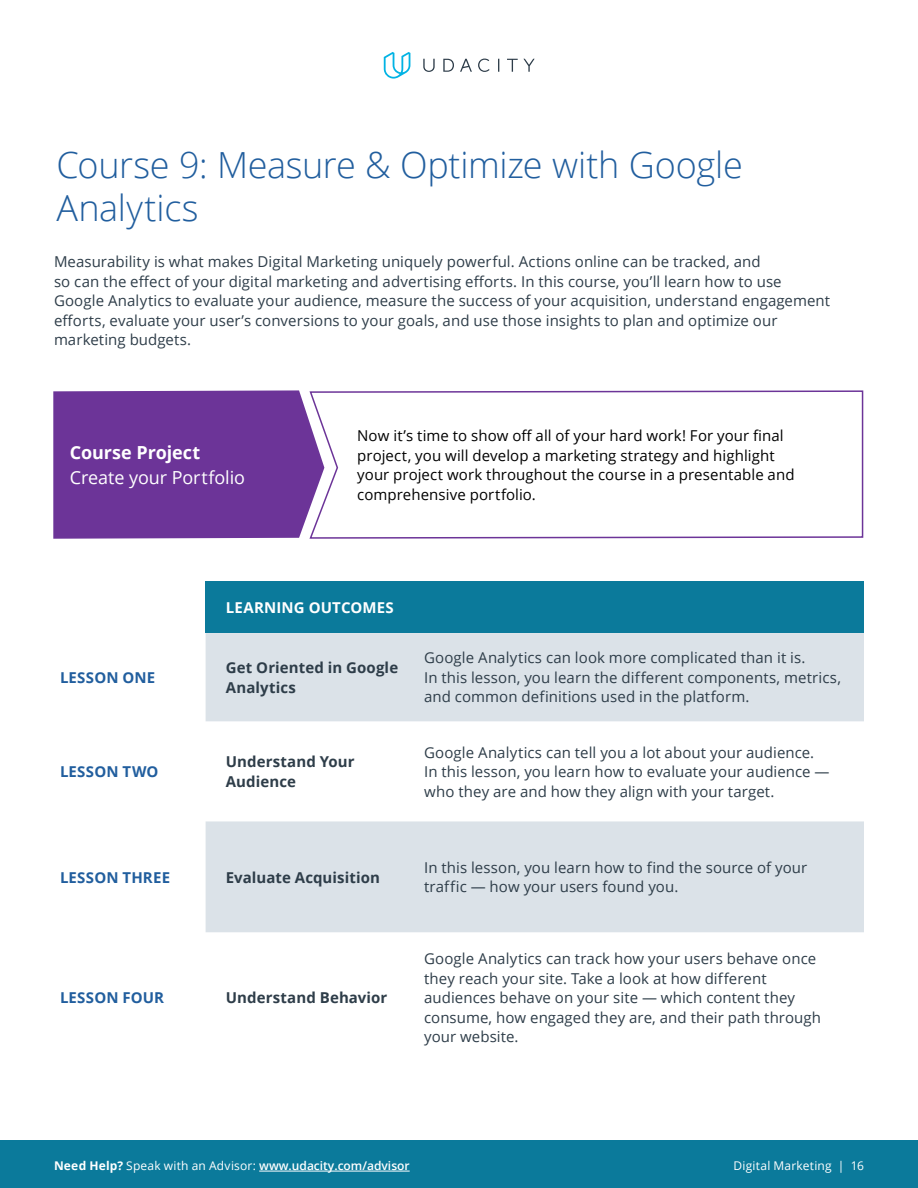
<style>
.page{position:relative;width:918px;height:1188px;background:#fff}
.page>*{position:absolute;margin:0;border:0;box-sizing:border-box;transform-origin:0 0}
.t1{font:300 36px/43.2px "Open Sans";letter-spacing:-.01em;color:#215e9e}
.t2{font:18px "Open Sans";letter-spacing:-.005em;color:#fff}
.t3{font:700 18px "Open Sans";letter-spacing:-.005em;color:#fff}
.t4{font:15px/19.5px "Open Sans";letter-spacing:.005em;color:#2e3d49}
.t5{font:15px/19.5px "Open Sans";letter-spacing:.005em;color:#000}
.t6{font:700 15px/19.5px "Open Sans";letter-spacing:.005em;color:#2e3d49}
.t7{font:700 15px "Open Sans";letter-spacing:.015em;color:#215e9e}
.t8{font:700 15px "Open Sans";letter-spacing:.005em;color:#fff}
.t9{font:600 12px "Open Sans";color:#fff}
.t10{font:12px "Open Sans";letter-spacing:.015em;color:#fff}
.s1{font-weight:700}
.s2{font-weight:400}
</style>
<div class="page">
<div style="left:0;top:1140px;width:918px;height:48px;background:#0b7a9b"></div>
<hr style="left:259px;top:1171px;width:151px;height:1px;background:#fff">
<svg style="left:384px;top:52px;width:26px;height:27px"></svg>
<svg style="left:423px;top:59px;width:112px;height:13px"></svg>
<div style="left:206px;top:581px;width:658px;height:52px;background:#0b7a9b"></div>
<div style="left:206px;top:633px;width:658px;height:88px;background:#dbe2e8"></div>
<div style="left:206px;top:821px;width:658px;height:111px;background:#dbe2e8"></div>
<svg style="left:324px;top:390px;width:540px;height:149px"></svg>
<div style="left:53px;top:390px;width:271px;height:149px;background:#6c3498"></div>
<h1 class="t1" style="left:56px;top:142px;width:688px">Course 9: Measure &amp; Optimize with Google<br>Analytics</h1>
<p class="t4" style="left:54px;top:252px;width:778px">Measurability is what makes Digital Marketing uniquely powerful. Actions online can be tracked, and<br>so can the effect of your digital marketing and advertising efforts. In this course, you’ll learn how to use Google Analytics to evaluate your audience, measure the success of your acquisition, understand engagement efforts, evaluate your user’s conversions to your goals, and use those insights to plan and optimize our marketing budgets.</p>
<p class="t3" style="left:70px;top:439px;width:132px">Course Project</p>
<p class="t2" style="left:70px;top:465px;width:177px">Create your Portfolio</p>
<p class="t5" style="left:357px;top:425px;width:439px">Now it’s time to show off all of your hard work! For your final project, you will develop a marketing strategy and highlight your project work throughout the course in a presentable and comprehensive portfolio.</p>
<p class="t8" style="left:226px;top:597px;width:169px">LEARNING OUTCOMES</p>
<p class="t7" style="left:60px;top:667px;width:97px">LESSON ONE</p>
<p class="t6" style="left:226px;top:658px;width:174px">Get Oriented in Google<br>Analytics</p>
<p class="t4" style="left:424px;top:648px;width:418px">Google Analytics can look more complicated than it is.<br>In this lesson, you learn the different components, metrics, and common definitions used in the platform.</p>
<p class="t7" style="left:60px;top:761px;width:100px">LESSON TWO</p>
<p class="t6" style="left:226px;top:752px;width:130px">Understand Your<br>Audience</p>
<p class="t4" style="left:424px;top:742px;width:407px">Google Analytics can tell you a lot about your audience.<br>In this lesson, you learn how to evaluate your audience — who they are and how they align with your target.</p>
<p class="t7" style="left:60px;top:867px;width:112px">LESSON THREE</p>
<p class="t6" style="left:226px;top:867px;width:156px">Evaluate Acquisition</p>
<p class="t4" style="left:424px;top:857px;width:385px">In this lesson, you learn how to find the source of your traffic — how your users found you.</p>
<p class="t7" style="left:60px;top:987px;width:106px">LESSON FOUR</p>
<p class="t6" style="left:226px;top:987px;width:163px">Understand Behavior</p>
<p class="t4" style="left:424px;top:948px;width:399px">Google Analytics can track how your users behave once they reach your site. Take a look at how different audiences behave on your site — which content they consume, how engaged they are, and their path through your website.</p>
<p class="t9" style="left:54px;top:1158px;width:357px"><span class="s1">Need Help?</span> <span class="s2">Speak with an Advisor:</span> www.udacity.com/advisor</p>
<p class="t10" style="left:734px;top:1158px;width:132px">Digital Marketing | 16</p>
</div>
